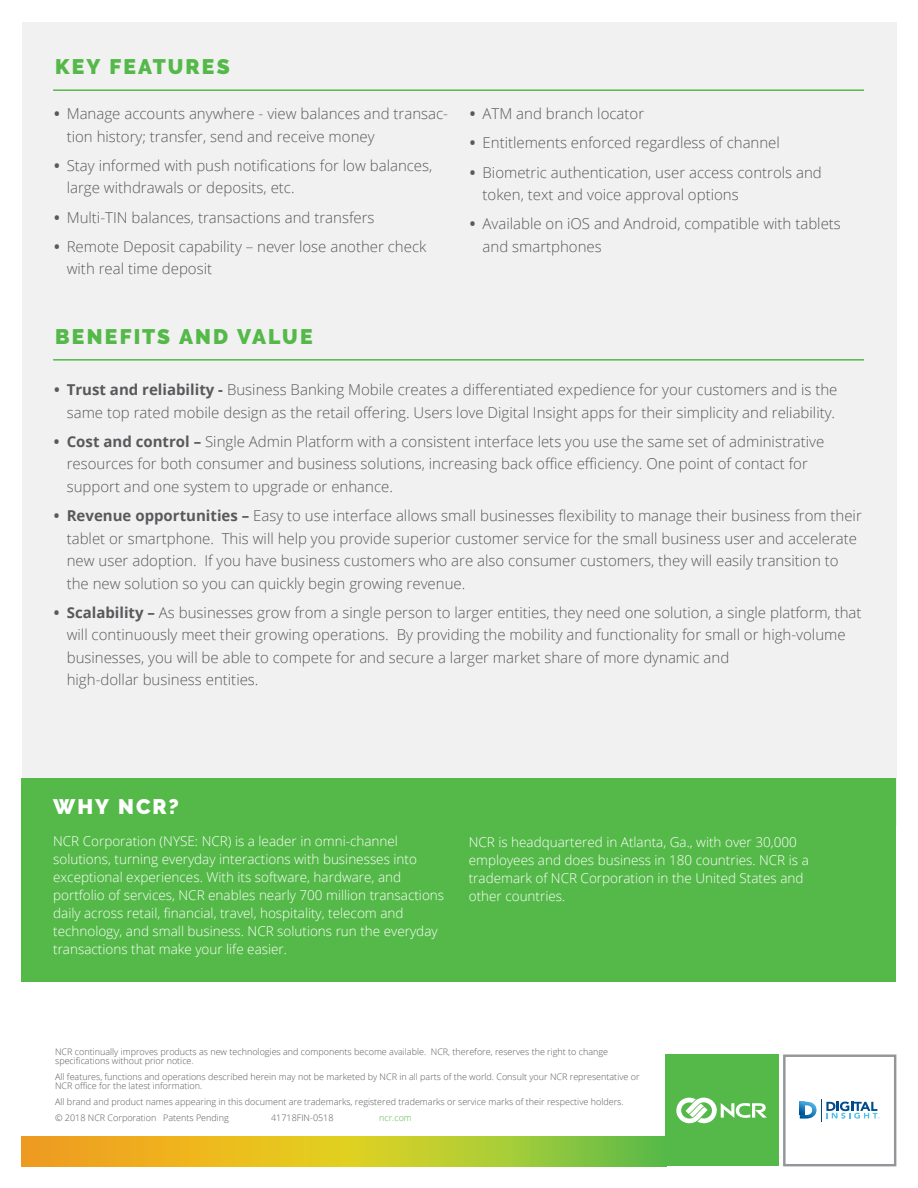
<style>
.page{position:relative;width:918px;height:1188px;background:#fff}
.page>*{position:absolute;margin:0;border:0;box-sizing:border-box;transform-origin:0 0}
.t1{font:900 21px "Raleway";letter-spacing:.1em;color:#54b948}
.t2{font:900 21px "Raleway";letter-spacing:.1em;color:#fff}
.t3{font:300 15px/22.5px "Open Sans";color:#58595b}
.t4{font:300 13.5px/18px "Open Sans";color:#fff}
.t5{font:300 9px/9px "Open Sans";color:#58595b}
.t6{font:300 9px "Open Sans";color:#54b948}
.s1{font-weight:700}
</style>
<div class="page">
<div style="left:22px;top:22px;width:874px;height:804px;background:#f1f1f2"></div>
<div style="left:22px;top:778px;width:874px;height:204px;background:#54b948"></div>
<hr style="left:53px;top:89px;width:811px;height:2px;background:#54b948">
<hr style="left:53px;top:359px;width:811px;height:2px;background:#54b948">
<svg style="left:22px;top:1136px;width:643px;height:30px;background:#c7be2a"></svg>
<div style="left:665px;top:1055px;width:113px;height:111px;background:#54b948"></div>
<svg style="left:676px;top:1098px;width:91px;height:25px"></svg>
<svg style="left:783px;top:1055px;width:113px;height:111px"></svg>
<h1 class="t1" style="left:55px;top:55px;width:176px">KEY FEATURES</h1>
<p class="t3" style="left:67px;top:102px;width:383px;text-indent:-13px"><span class="s1">•</span> Manage accounts anywhere - view balances and transac&shy;tion history; transfer, send and receive money</p>
<p class="t3" style="left:67px;top:154px;width:367px;text-indent:-13px"><span class="s1">•</span> Stay informed with push notifications for low balances, large withdrawals or deposits, etc.</p>
<p class="t3" style="left:54px;top:206px;width:322px"><span class="s1">•</span> Multi-TIN balances, transactions and transfers</p>
<p class="t3" style="left:67px;top:235px;width:361px;text-indent:-13px"><span class="s1">•</span> Remote Deposit capability – never lose another check with real time deposit</p>
<h1 class="t1" style="left:55px;top:324px;width:259px">BENEFITS AND VALUE</h1>
<p class="t3" style="left:470px;top:102px;width:176px"><span class="s1">•</span> ATM and branch locator</p>
<p class="t3" style="left:470px;top:131px;width:312px"><span class="s1">•</span> Entitlements enforced regardless of channel</p>
<p class="t3" style="left:483px;top:161px;width:341px;text-indent:-13px"><span class="s1">•</span> Biometric authentication, user access controls and token, text and voice approval options</p>
<p class="t3" style="left:483px;top:212px;width:360px;text-indent:-13px"><span class="s1">•</span> Available on iOS and Android, compatible with tablets and smartphones</p>
<p class="t3" style="left:54px;top:378px;width:785px;text-align:right"><span class="s1">• Trust and reliability -</span> Business Banking Mobile creates a differentiated expedience for your customers and is the same top rated mobile design as the retail offering. Users love Digital Insight apps for their simplicity and reliability.</p>
<p class="t3" style="left:67px;top:430px;width:759px;text-indent:-13px"><span class="s1">• Cost and control –</span> Single Admin Platform with a consistent interface lets you use the same set of administrative resources for both consumer and business solutions, increasing back office efficiency. One point of contact for support and one system to upgrade or enhance.</p>
<p class="t3" style="left:67px;top:504px;width:797px;text-indent:-13px"><span class="s1">• Revenue opportunities –</span> Easy to use interface allows small businesses flexibility to manage their business from their tablet or smartphone. This will help you provide superior customer service for the small business user and accelerate new user adoption. If you have business customers who are also consumer customers, they will easily transition to the new solution so you can quickly begin growing revenue.</p>
<p class="t3" style="left:67px;top:601px;width:796px;text-indent:-13px"><span class="s1">• Scalability –</span> As businesses grow from a single person to larger entities, they need one solution, a single platform, that will continuously meet their growing operations. By providing the mobility and functionality for small or high-volume businesses, you will be able to compete for and secure a larger market share of more dynamic and<br>high-dollar business entities.</p>
<h1 class="t2" style="left:53px;top:795px;width:127px">WHY NCR?</h1>
<p class="t4" style="left:53px;top:832px;width:393px">NCR Corporation (NYSE: NCR) is a leader in omni-channel solutions, turning everyday interactions with businesses into exceptional experiences. With its software, hardware, and portfolio of services, NCR enables nearly 700 million transactions daily across retail, financial, travel, hospitality, telecom and technology, and small business. NCR solutions run the everyday transactions that make your life easier.</p>
<p class="t4" style="left:469px;top:833px;width:342px">NCR is headquartered in Atlanta, Ga., with over 30,000 employees and does business in 180 countries. NCR is a trademark of NCR Corporation in the United States and other countries.</p>
<p class="t5" style="left:55px;top:1047px;width:554px">NCR continually improves products as new technologies and components become available. NCR, therefore, reserves the right to change specifications without prior notice.</p>
<p class="t5" style="left:55px;top:1072px;width:586px">All features, functions and operations described herein may not be marketed by NCR in all parts of the world. Consult your NCR representative or<br>NCR office for the latest information.</p>
<p class="t5" style="left:55px;top:1093px;width:570px;line-height:15.8px">All brand and product names appearing in this document are trademarks, registered trademarks or service marks of their respective holders. © 2018 NCR Corporation Patents Pending</p>
<p class="t5" style="left:271px;top:1112px;width:64px">41718FIN-0518</p>
<p class="t6" style="left:379px;top:1111px;width:34px">ncr.com</p>
</div>
